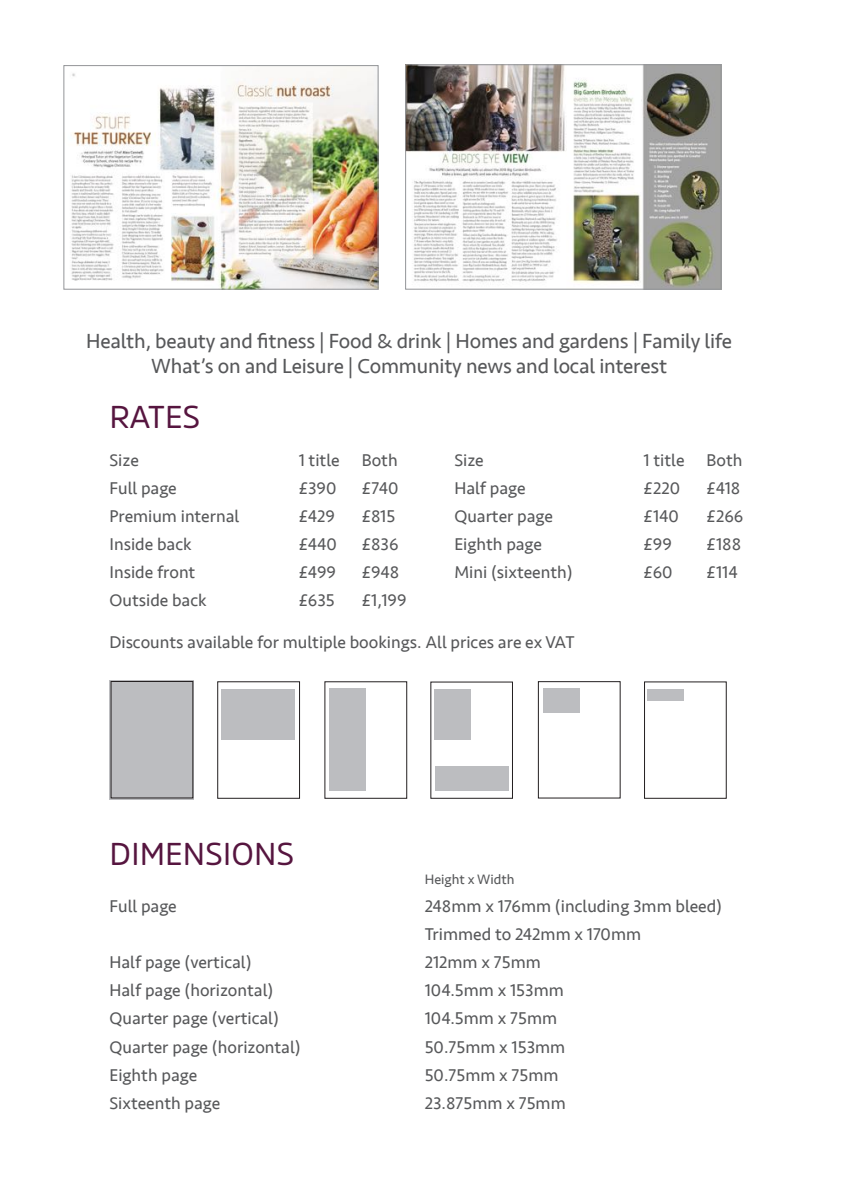
<style>
.page{position:relative;width:844px;height:1201px;background:#fff}
.page>*{position:absolute;margin:0;border:0;box-sizing:border-box;transform-origin:0 0}
.t1{font:31.5px "Amsi Pro";color:#56153f}
.t2{font:21px/25.2px "Seravek";letter-spacing:-.01em;color:#57585a;text-align:center}
.t3{font:17.5px/28px "Seravek";color:#57585a}
.t4{font:14px "Seravek";color:#57585a}
</style>
<div class="page">
<div style="left:221px;top:689px;width:74px;height:50px;background:#bcbdc0"></div>
<div style="left:217px;top:681px;width:83px;height:117px;border:1px solid #231f20"></div>
<div style="left:329px;top:689px;width:36px;height:102px;background:#bcbdc0"></div>
<div style="left:324px;top:681px;width:83px;height:117px;border:1px solid #231f20"></div>
<div style="left:435px;top:766px;width:73px;height:25px;background:#bcbdc0"></div>
<div style="left:435px;top:689px;width:36px;height:50px;background:#bcbdc0"></div>
<div style="left:647px;top:689px;width:36px;height:11px;background:#bcbdc0"></div>
<div style="left:543px;top:688px;width:36px;height:25px;background:#bcbdc0"></div>
<div style="left:538px;top:681px;width:82px;height:117px;border:1px solid #231f20"></div>
<div style="left:109px;top:680px;width:85px;height:119px;background:#bcbdc0"></div>
<div style="left:111px;top:681px;width:82px;height:117px;border:1px solid #231f20"></div>
<img style="left:71px;top:67px;width:305px;height:220px">
<div style="left:64px;top:65px;width:314px;height:224px;border:1px solid #939598"></div>
<img style="left:407px;top:66px;width:312px;height:221px">
<div style="left:405px;top:64px;width:316px;height:225px;border:1px solid #939598"></div>
<p class="t2" style="left:86px;top:328px;width:647px">Health, beauty and fitness | Food &amp; drink | Homes and gardens | Family life<br>What’s on and Leisure | Community news and local interest</p>
<h1 class="t1" style="left:109px;top:395px;width:92px">RATES</h1>
<p class="t3" style="left:454px;top:446px;width:31px">Size</p>
<p class="t3" style="left:643px;top:446px;width:42px">1 title</p>
<p class="t3" style="left:706px;top:446px;width:37px">Both</p>
<p class="t3" style="left:454px;top:474px;width:73px">Half page</p>
<p class="t3" style="left:643px;top:474px;width:38px">£220</p>
<p class="t3" style="left:706px;top:474px;width:35px">£418</p>
<p class="t3" style="left:454px;top:502px;width:100px">Quarter page</p>
<p class="t3" style="left:643px;top:502px;width:37px">£140</p>
<p class="t3" style="left:706px;top:502px;width:38px">£266</p>
<p class="t3" style="left:454px;top:530px;width:89px">Eighth page</p>
<p class="t3" style="left:643px;top:530px;width:30px">£99</p>
<p class="t3" style="left:706px;top:530px;width:36px">£188</p>
<p class="t3" style="left:454px;top:558px;width:120px">Mini (sixteenth)</p>
<p class="t3" style="left:643px;top:558px;width:31px">£60</p>
<p class="t3" style="left:706px;top:558px;width:33px">£114</p>
<p class="t3" style="left:109px;top:446px;width:31px">Size</p>
<p class="t3" style="left:298px;top:446px;width:42px">1 title</p>
<p class="t3" style="left:361px;top:446px;width:37px">Both</p>
<p class="t3" style="left:109px;top:474px;width:69px">Full page</p>
<p class="t3" style="left:298px;top:474px;width:39px">£390</p>
<p class="t3" style="left:361px;top:474px;width:38px">£740</p>
<p class="t3" style="left:109px;top:502px;width:131px">Premium internal</p>
<p class="t3" style="left:298px;top:502px;width:38px">£429</p>
<p class="t3" style="left:361px;top:502px;width:35px">£815</p>
<p class="t3" style="left:109px;top:530px;width:84px">Inside back</p>
<p class="t3" style="left:298px;top:530px;width:40px">£440</p>
<p class="t3" style="left:361px;top:530px;width:38px">£836</p>
<p class="t3" style="left:109px;top:558px;width:87px">Inside front</p>
<p class="t3" style="left:298px;top:558px;width:39px">£499</p>
<p class="t3" style="left:361px;top:558px;width:39px">£948</p>
<p class="t3" style="left:109px;top:586px;width:99px">Outside back</p>
<p class="t3" style="left:298px;top:586px;width:38px">£635</p>
<p class="t3" style="left:361px;top:586px;width:46px">£1,199</p>
<p class="t3" style="left:109px;top:628px;width:466px">Discounts available for multiple bookings. All prices are ex VAT</p>
<h1 class="t1" style="left:109px;top:832px;width:186px">DIMENSIONS</h1>
<p class="t4" style="left:424px;top:869px;width:91px">Height x Width</p>
<p class="t3" style="left:109px;top:892px;width:69px">Full page</p>
<p class="t3" style="left:424px;top:892px;width:299px">248mm x 176mm (including 3mm bleed)<br>Trimmed to 242mm x 170mm</p>
<p class="t3" style="left:109px;top:948px;width:144px">Half page (vertical)</p>
<p class="t3" style="left:424px;top:948px;width:118px">212mm x 75mm</p>
<p class="t3" style="left:109px;top:976px;width:165px">Half page (horizontal)</p>
<p class="t3" style="left:424px;top:976px;width:141px">104.5mm x 153mm</p>
<p class="t3" style="left:109px;top:1004px;width:171px">Quarter page (vertical)</p>
<p class="t3" style="left:424px;top:1004px;width:134px">104.5mm x 75mm</p>
<p class="t3" style="left:109px;top:1032px;width:193px">Quarter page (horizontal)</p>
<p class="t3" style="left:424px;top:1032px;width:142px">50.75mm x 153mm</p>
<p class="t3" style="left:109px;top:1060px;width:89px">Eighth page</p>
<p class="t3" style="left:424px;top:1060px;width:135px">50.75mm x 75mm</p>
<p class="t3" style="left:109px;top:1088px;width:112px">Sixteenth page</p>
<p class="t3" style="left:424px;top:1088px;width:142px">23.875mm x 75mm</p>
</div>
